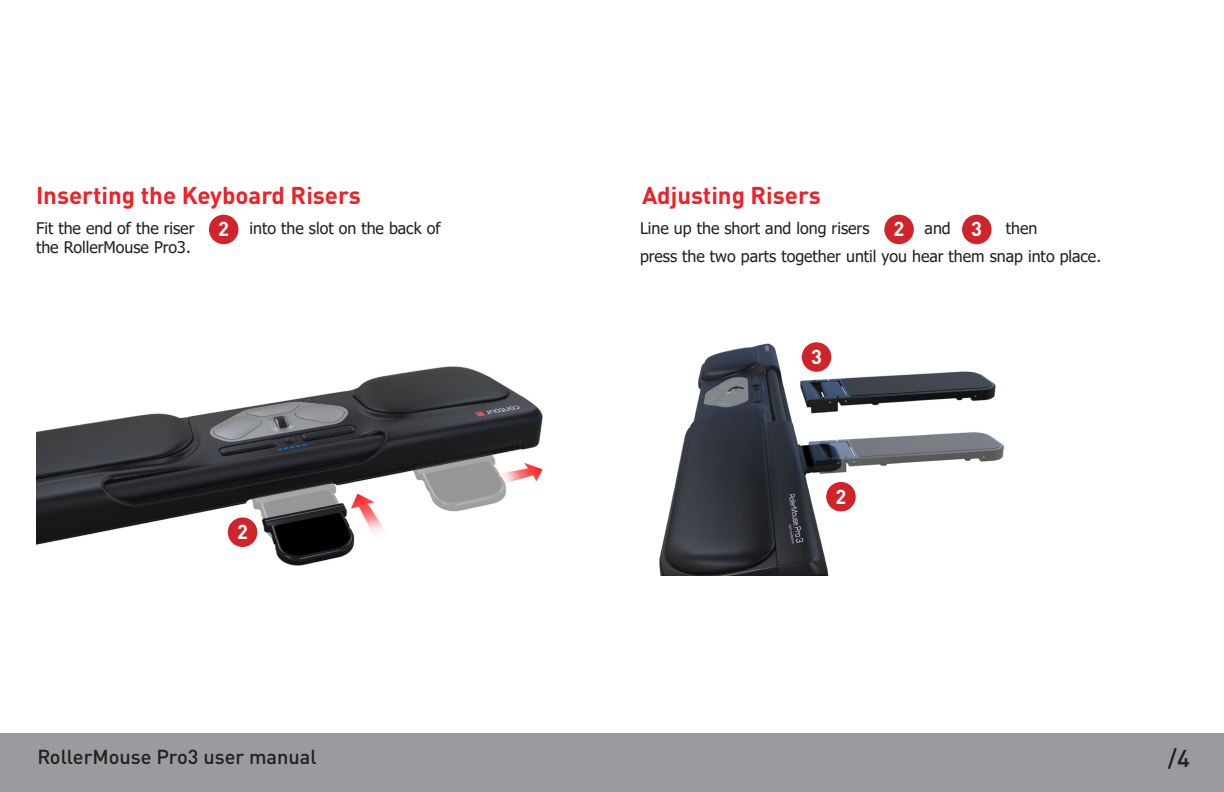
<style>
.page{position:relative;width:1224px;height:792px;background:#fff}
.page>*{position:absolute;margin:0;border:0;box-sizing:border-box;transform-origin:0 0}
.Heading{font:700 24px "DINOT";color:#f22024}
.t1{font:500 24px "DINOT";color:#231f20}
.t2{font:500 20px "DINOT";color:#231f20}
.Title_Numbers{font:700 20px "DINOT";color:#fff}
.Copy{font:16px/28px "Tahoma";color:#231f20}
</style>
<div class="page">
<div style="left:0;top:733px;width:1224px;height:59px;background:#999b9e"></div>
<img style="left:659px;top:342px;width:346px;height:233px">
<div style="left:209px;top:215px;width:29px;height:29px;background:#d1232a;border-radius:50%"></div>
<div style="left:884px;top:215px;width:30px;height:29px;background:#d1232a;border-radius:50%"></div>
<div style="left:826px;top:482px;width:30px;height:29px;background:#d1232a;border-radius:50%"></div>
<div style="left:962px;top:215px;width:30px;height:29px;background:#d1232a;border-radius:50%"></div>
<div style="left:802px;top:342px;width:29px;height:30px;background:#d1232a;border-radius:50%"></div>
<img style="left:36px;top:366px;width:507px;height:200px">
<div style="left:228px;top:517px;width:29px;height:30px;background:#d1232a;border-radius:50%"></div>
<p class="Heading" style="left:36px;top:180px;width:326px">Inserting the Keyboard Risers</p>
<p class="Copy" style="left:36px;top:215px;width:160px">Fit the end of the riser</p>
<p class="Copy" style="left:250px;top:215px;width:192px">into the slot on the back of</p>
<p class="Copy" style="left:36px;top:234px;width:156px">the RollerMouse Pro3.</p>
<p class="Heading" style="left:642px;top:180px;width:180px">Adjusting Risers</p>
<p class="Copy" style="left:640px;top:215px;width:463px;text-indent:366px">then<br>press the two parts together until you hear them snap into place.</p>
<p class="Copy" style="left:640px;top:215px;width:231px">Line up the short and long risers</p>
<p class="Copy" style="left:925px;top:215px;width:28px">and</p>
<p class="Title_Numbers" style="left:218px;top:216px;width:12px">2</p>
<p class="Title_Numbers" style="left:894px;top:216px;width:12px">2</p>
<p class="Title_Numbers" style="left:971px;top:216px;width:12px">3</p>
<p class="Title_Numbers" style="left:237px;top:519px;width:12px">2</p>
<p class="Title_Numbers" style="left:811px;top:344px;width:12px">3</p>
<p class="Title_Numbers" style="left:835px;top:483px;width:12px">2</p>
<p class="t2" style="left:37px;top:744px;width:281px">RollerMouse Pro3 user manual</p>
<p class="t1" style="left:1168px;top:743px;width:23px">/4</p>
</div>
